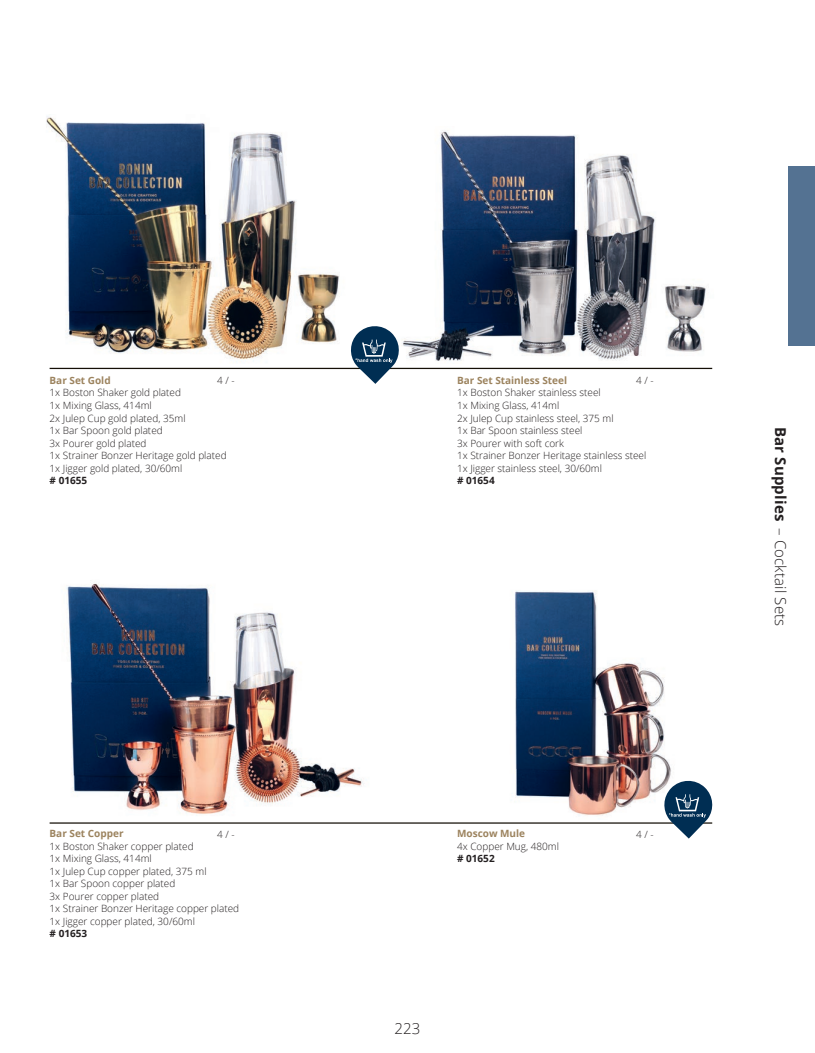
<style>
.page{position:relative;width:815px;height:1053px;background:#fff}
.page>*{position:absolute;margin:0;border:0;box-sizing:border-box;transform-origin:0 0}
.t1{font:300 15px "Open Sans";letter-spacing:.01em;color:#231f20}
.t2{font:700 15px "Open Sans";letter-spacing:.01em;color:#231f20}
.t3{font:300 10px/12.5px "Open Sans";color:#231f20}
.t4{font:700 10px "Open Sans";color:#9c835e}
.t5{font:700 10px "Open Sans";color:#231f20}
</style>
<div class="page">
<div style="left:788px;top:167px;width:27px;height:179px;background:#547292"></div>
<hr style="left:50px;top:822px;width:662px;height:1px;background:#140f06">
<hr style="left:50px;top:368px;width:662px;height:1px;background:#140f06">
<img style="left:46px;top:116px;width:294px;height:246px">
<img style="left:402px;top:130px;width:304px;height:231px">
<img style="left:66px;top:584px;width:298px;height:230px">
<img style="left:514px;top:590px;width:157px;height:226px">
<svg style="left:349px;top:326px;width:52px;height:58px"></svg>
<svg style="left:662px;top:778px;width:51px;height:60px"></svg>
<p class="t4" style="left:50px;top:373px;width:63px">Bar Set Gold</p>
<p class="t3" style="left:50px;top:386px;width:179px">1x Boston Shaker gold plated<br>1x Mixing Glass, 414ml<br>2x Julep Cup gold plated, 35ml<br>1x Bar Spoon gold plated<br>3x Pourer gold plated<br>1x Strainer Bonzer Heritage gold plated<br>1x Jigger gold plated, 30/60ml</p>
<p class="t5" style="left:50px;top:473px;width:39px"># 01655</p>
<p class="t3" style="left:217px;top:374px;width:19px">4 / -</p>
<p class="t4" style="left:50px;top:826px;width:75px">Bar Set Copper</p>
<p class="t3" style="left:50px;top:839px;width:191px">1x Boston Shaker copper plated<br>1x Mixing Glass, 414ml<br>1x Julep Cup copper plated, 375 ml<br>1x Bar Spoon copper plated<br>3x Pourer copper plated<br>1x Strainer Bonzer Heritage copper plated<br>1x Jigger copper plated, 30/60ml</p>
<p class="t5" style="left:50px;top:926px;width:39px"># 01653</p>
<p class="t3" style="left:217px;top:828px;width:19px">4 / -</p>
<p class="t4" style="left:457px;top:373px;width:111px">Bar Set Stainless Steel</p>
<p class="t3" style="left:457px;top:386px;width:191px">1x Boston Shaker stainless steel<br>1x Mixing Glass, 414ml<br>2x Julep Cup stainless steel, 375 ml<br>1x Bar Spoon stainless steel<br>3x Pourer with soft cork<br>1x Strainer Bonzer Heritage stainless steel<br>1x Jigger stainless steel, 30/60ml</p>
<p class="t5" style="left:457px;top:473px;width:39px"># 01654</p>
<p class="t3" style="left:636px;top:374px;width:19px">4 / -</p>
<p class="t4" style="left:457px;top:826px;width:70px">Moscow Mule</p>
<p class="t3" style="left:457px;top:839px;width:103px">4x Copper Mug, 480ml</p>
<p class="t5" style="left:457px;top:851px;width:39px"># 01652</p>
<h1 class="t1" style="left:395px;top:1017px;width:27px">223</h1>
<p class="t3" style="left:636px;top:828px;width:19px">4 / -</p>
<h1 class="t2" style="left:791px;top:427px;width:96px;rotate:90deg">Bar Supplies</h1>
<h1 class="t1" style="left:791px;top:528px;width:100px;rotate:90deg">– Cocktail Sets</h1>
</div>
